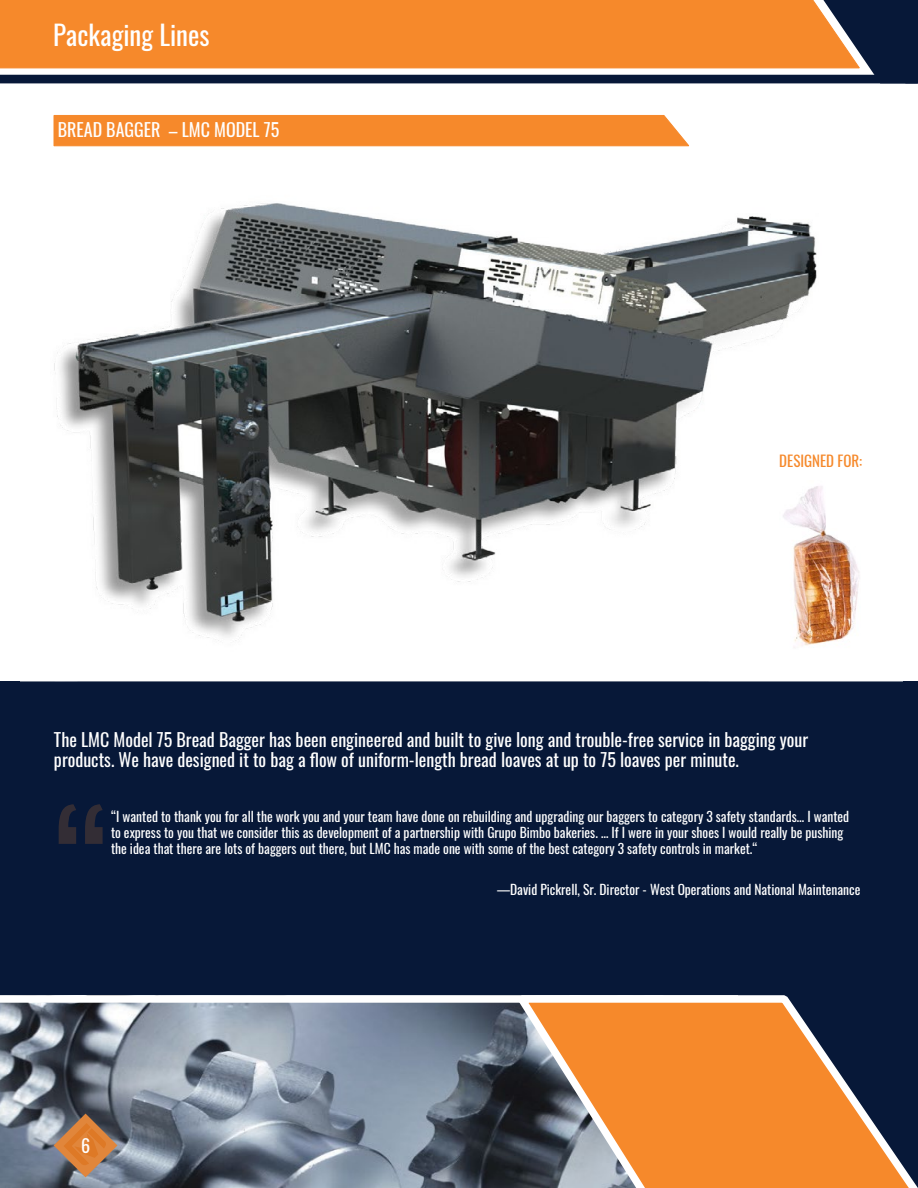
<style>
.page{position:relative;width:918px;height:1188px;background:#fff}
.page>*{position:absolute;margin:0;border:0;box-sizing:border-box;transform-origin:0 0}
.t1{font:150px "Oswald";color:#f6892b}
.t2{font:27px "Oswald";color:#fff}
.t3{font:18px/20.5px "Oswald";color:#fff}
.t4{font:15px "Oswald";color:#f6892b}
.t5{font:13.5px/16.2px "Oswald";color:#fff}
</style>
<div class="page">
<div style="left:0;top:981px;width:918px;height:207px;background:#071838"></div>
<svg style="left:0;top:995px;width:511px;height:193px;background:#7c8795"></svg>
<svg style="left:511px;top:995px;width:406px;height:193px"></svg>
<div style="left:0;top:682px;width:918px;height:299px;background:#071838"></div>
<img style="left:20px;top:203px;width:882px;height:479px">
<div style="left:54px;top:115px;width:635px;height:31px;background:#f6892b"></div>
<img style="left:780px;top:480px;width:80px;height:169px">
<svg style="left:0;top:0;width:918px;height:83px;background:#ce7f3e"></svg>
<svg style="left:54px;top:1114px;width:63px;height:63px;background:#a37857"></svg>
<h2 class="t2" style="left:53px;top:11px;width:158px">Packaging Lines</h2>
<h3 class="t3" style="left:58px;top:117px;width:223px">BREAD BAGGER – LMC MODEL 75</h3>
<p class="t4" style="left:779px;top:447px;width:84px">DESIGNED FOR:</p>
<h3 class="t3" style="left:54px;top:727px;width:756px">The LMC Model 75 Bread Bagger has been engineered and built to give long and trouble-free service in bagging your products. We have designed it to bag a flow of uniform-length bread loaves at up to 75 loaves per minute.</h3>
<p class="t5" style="left:111px;top:807px;width:740px">“I wanted to thank you for all the work you and your team have done on rebuilding and upgrading our baggers to category 3 safety standards… I wanted to express to you that we consider this as development of a partnership with Grupo Bimbo bakeries. … If I were in your shoes I would really be pushing the idea that there are lots of baggers out there, but LMC has made one with some of the best category 3 safety controls in market.“</p>
<p class="t5" style="left:497px;top:880px;width:365px">—David Pickrell, Sr. Director - West Operations and National Maintenance</p>
<h1 class="t1" style="left:54px;top:736px;width:59px">“</h1>
<h3 class="t3" style="left:81px;top:1134px;width:11px">6</h3>
</div>
